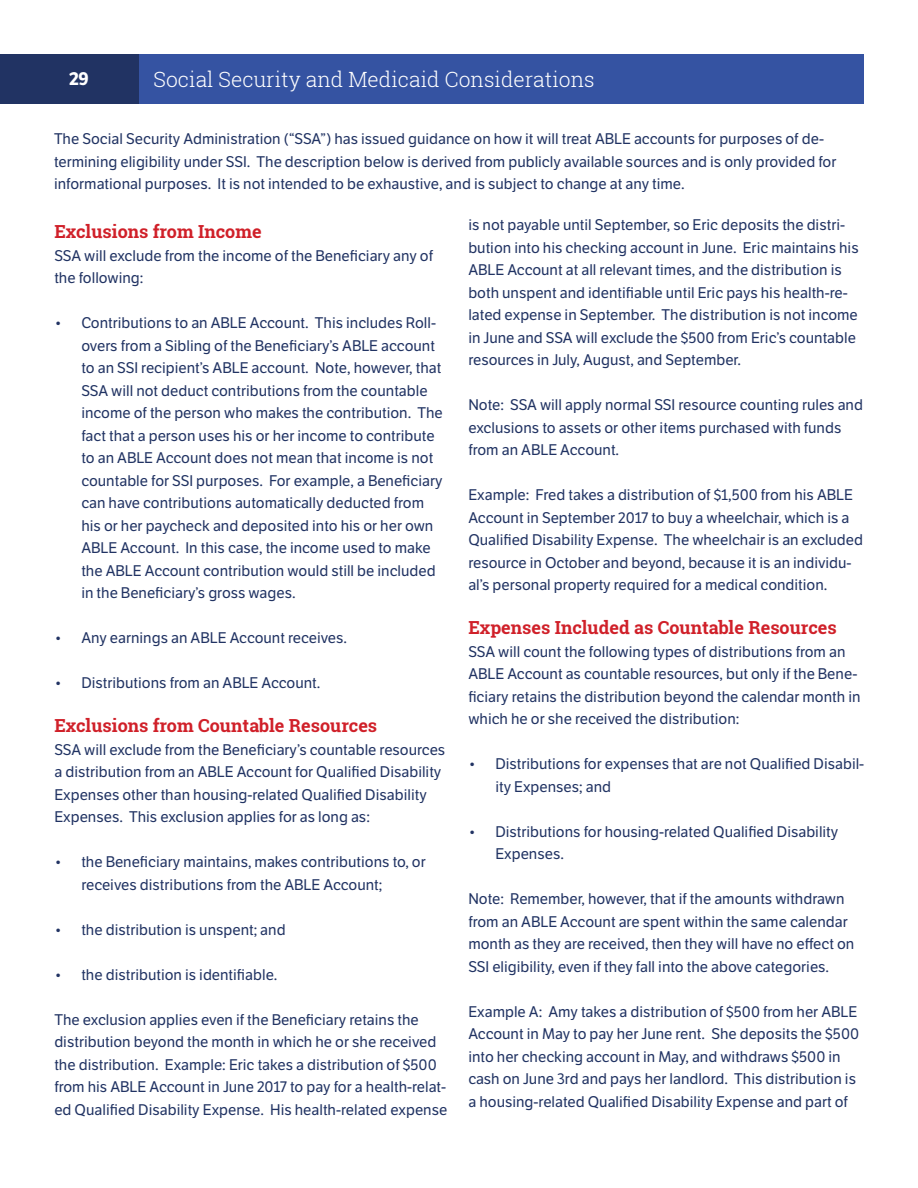
<style>
.page{position:relative;width:918px;height:1188px;background:#fff}
.page>*{position:absolute;margin:0;border:0;box-sizing:border-box;transform-origin:0 0}
.t1{font:300 21px "Roboto Slab";color:#fff}
.t2{font:700 18px "Roboto Slab";color:#d02029}
.t3{font:700 18px "LFT Etica";color:#fff}
.t4{font:15px/22.5px "LFT Etica";color:#213363}
</style>
<div class="page">
<div style="left:139px;top:54px;width:725px;height:50px;background:#3553a2"></div>
<div style="left:0;top:54px;width:139px;height:50px;background:#213363"></div>
<p class="t3" style="left:69px;top:68px;width:21px">29</p>
<h1 class="t1" style="left:154px;top:65px;width:443px">Social Security and Medicaid Considerations</h1>
<p class="t4" style="left:54px;top:128px;width:784px">The Social Security Administration (“SSA”) has issued guidance on how it will treat ABLE accounts for purposes of de&shy;termining eligibility under SSI. The description below is derived from publicly available sources and is only provided for informational purposes. It is not intended to be exhaustive, and is subject to change at any time.</p>
<p class="t2" style="left:54px;top:219px;width:209px">Exclusions from Income</p>
<p class="t4" style="left:54px;top:245px;width:380px">SSA will exclude from the income of the Beneficiary any of the following:</p>
<p class="t4" style="left:81px;top:312px;width:363px;text-indent:-27px">• Contributions to an ABLE Account. This includes Roll&shy;overs from a Sibling of the Beneficiary’s ABLE account to an SSI recipient’s ABLE account. Note, however, that SSA will not deduct contributions from the countable income of the person who makes the contribution. The fact that a person uses his or her income to contribute to an ABLE Account does not mean that income is not countable for SSI purposes. For example, a Beneficiary can have contributions automatically deducted from his or her paycheck and deposited into his or her own ABLE Account. In this case, the income used to make the ABLE Account contribution would still be included in the Beneficiary’s gross wages.</p>
<p class="t4" style="left:54px;top:627px;width:294px">• Any earnings an ABLE Account receives.</p>
<p class="t4" style="left:54px;top:672px;width:268px">• Distributions from an ABLE Account.</p>
<p class="t2" style="left:54px;top:714px;width:324px">Exclusions from Countable Resources</p>
<p class="t4" style="left:54px;top:739px;width:392px">SSA will exclude from the Beneficiary’s countable resources a distribution from an ABLE Account for Qualified Disability Expenses other than housing-related Qualified Disability Expenses. This exclusion applies for as long as:</p>
<p class="t4" style="left:81px;top:851px;width:346px;text-indent:-27px">• the Beneficiary maintains, makes contributions to, or receives distributions from the ABLE Account;</p>
<p class="t4" style="left:54px;top:919px;width:233px">• the distribution is unspent; and</p>
<p class="t4" style="left:54px;top:964px;width:225px">• the distribution is identifiable.</p>
<p class="t4" style="left:54px;top:1009px;width:394px">The exclusion applies even if the Beneficiary retains the distribution beyond the month in which he or she received the distribution. Example: Eric takes a distribution of $500 from his ABLE Account in June 2017 to pay for a health-relat&shy;ed Qualified Disability Expense. His health-related expense</p>
<p class="t4" style="left:468px;top:214px;width:392px">is not payable until September, so Eric deposits the distri&shy;bution into his checking account in June. Eric maintains his ABLE Account at all relevant times, and the distribution is both unspent and identifiable until Eric pays his health-re&shy;lated expense in September. The distribution is not income in June and SSA will exclude the $500 from Eric’s countable resources in July, August, and September.</p>
<p class="t4" style="left:468px;top:394px;width:396px">Note: SSA will apply normal SSI resource counting rules and exclusions to assets or other items purchased with funds from an ABLE Account.</p>
<p class="t4" style="left:468px;top:484px;width:396px">Example: Fred takes a distribution of $1,500 from his ABLE Account in September 2017 to buy a wheelchair, which is a Qualified Disability Expense. The wheelchair is an excluded resource in October and beyond, because it is an individu&shy;al’s personal property required for a medical condition.</p>
<p class="t2" style="left:468px;top:616px;width:370px">Expenses Included as Countable Resources</p>
<p class="t4" style="left:468px;top:641px;width:394px">SSA will count the following types of distributions from an ABLE Account as countable resources, but only if the Bene&shy;ficiary retains the distribution beyond the calendar month in which he or she received the distribution:</p>
<p class="t4" style="left:495px;top:753px;width:370px;text-indent:-27px">• Distributions for expenses that are not Qualified Disabil&shy;ity Expenses; and</p>
<p class="t4" style="left:495px;top:821px;width:345px;text-indent:-27px">• Distributions for housing-related Qualified Disability<br>Expenses.</p>
<p class="t4" style="left:468px;top:888px;width:387px">Note: Remember, however, that if the amounts withdrawn from an ABLE Account are spent within the same calendar month as they are received, then they will have no effect on SSI eligibility, even if they fall into the above categories.</p>
<p class="t4" style="left:468px;top:1001px;width:392px">Example A: Amy takes a distribution of $500 from her ABLE Account in May to pay her June rent. She deposits the $500 into her checking account in May, and withdraws $500 in cash on June 3rd and pays her landlord. This distribution is a housing-related Qualified Disability Expense and part of</p>
</div>
